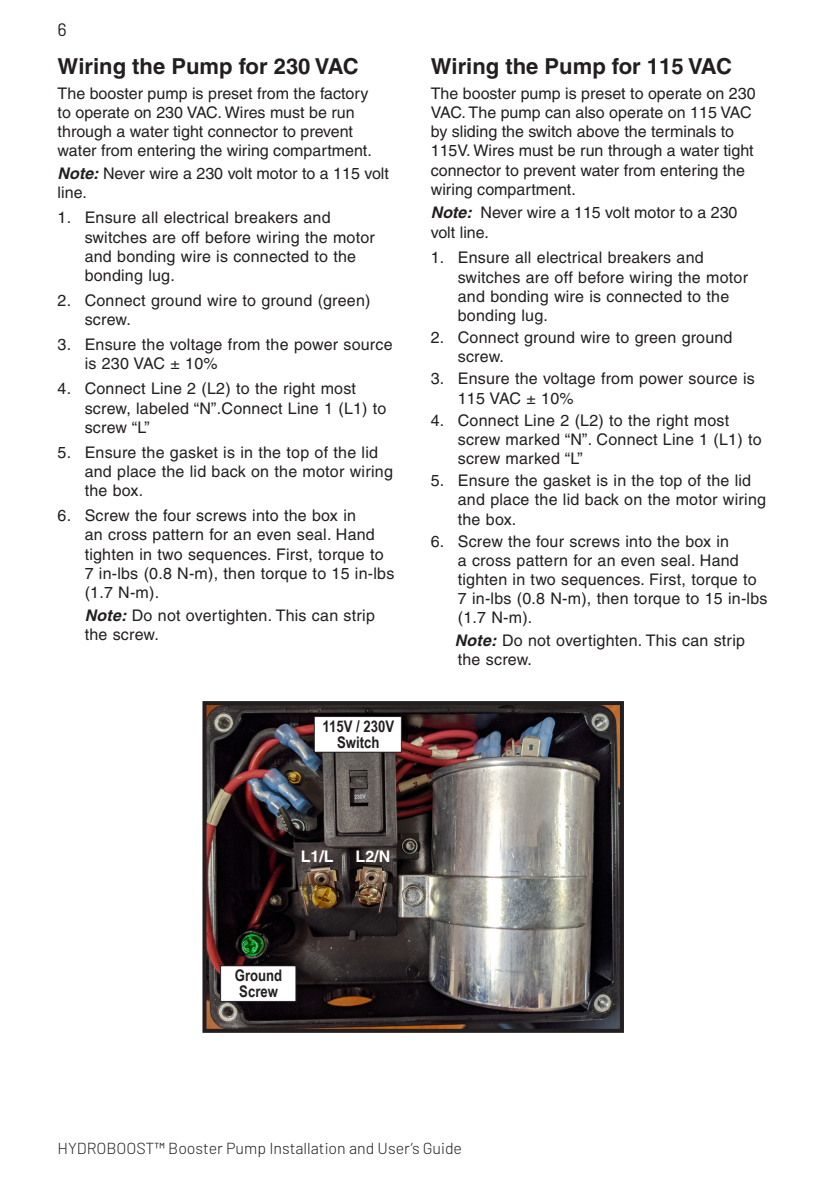
<style>
.page{position:relative;width:840px;height:1191px;background:#fff}
.page>*{position:absolute;margin:0;border:0;box-sizing:border-box;transform-origin:0 0}
.t1{font:700 22px "Helvetica";color:#231f20}
.t2{font:18px "Barlow";color:#231f20}
.NUMB3RS{font:16px/19.2px "Helvetica";letter-spacing:.015em;color:#231f20}
.t3{font:300 16px "Barlow";color:#231f20}
.t4{font:700 16px/16px "Arial Narrow";color:#231f20}
.t5{font:700 16px "Helvetica";color:#fff}
.s1{font-weight:700;font-style:italic}
.s2{font-weight:400}
</style>
<div class="page">
<img style="left:207px;top:706px;width:411px;height:321px">
<div style="left:202px;top:701px;width:421px;height:331px;border:4px solid #231f20"></div>
<div style="left:220px;top:965px;width:76px;height:36px;background:#fff"></div>
<div style="left:220px;top:965px;width:76px;height:37px;border:1px solid #231f20"></div>
<div style="left:314px;top:716px;width:87px;height:36px;background:#fff"></div>
<div style="left:313px;top:716px;width:88px;height:36px;border:1px solid #231f20"></div>
<p class="t2" style="left:58px;top:19px;width:11px">6</p>
<p class="t1" style="left:58px;top:53px;width:302px">Wiring the Pump for 230 VAC</p>
<p class="NUMB3RS" style="left:58px;top:84px;width:315px">The booster pump is preset from the factory to operate on 230 VAC. Wires must be run through a water tight connector to prevent water from entering the wiring compartment.</p>
<p class="NUMB3RS" style="left:58px;top:164px;width:332px"><span class="s1">Note:</span> Never wire a 230 volt motor to a 115 volt line.</p>
<p class="NUMB3RS" style="left:85px;top:208px;width:291px;text-indent:-27px">1. Ensure all electrical breakers and switches are off before wiring the motor and bonding wire is connected to the bonding lug.</p>
<p class="NUMB3RS" style="left:85px;top:291px;width:287px;text-indent:-27px">2. Connect ground wire to ground (green) screw.</p>
<p class="NUMB3RS" style="left:85px;top:335px;width:309px;text-indent:-27px">3. Ensure the voltage from the power source is 230 VAC ± 10%</p>
<p class="NUMB3RS" style="left:85px;top:379px;width:303px;text-indent:-27px">4. Connect Line 2 (L2) to the right most screw, labeled “N”.Connect Line 1 (L1) to screw “L”</p>
<p class="NUMB3RS" style="left:85px;top:442px;width:309px;text-indent:-27px">5. Ensure the gasket is in the top of the lid and place the lid back on the motor wiring the box.</p>
<p class="NUMB3RS" style="left:85px;top:506px;width:311px;text-indent:-27px">6. Screw the four screws into the box in<br>an cross pattern for an even seal. Hand tighten in two sequences. First, torque to 7 in-lbs (0.8 N-m), then torque to 15 in-lbs (1.7 N-m).</p>
<p class="NUMB3RS" style="left:85px;top:605px;width:291px"><span class="s1">Note:</span> Do not overtighten. This can strip the screw.</p>
<p class="t4" style="left:322px;top:718px;width:73px;text-align:center">115V / 230V<br>Switch</p>
<p class="t1" style="left:430px;top:53px;width:302px">Wiring the Pump for 115 VAC</p>
<p class="NUMB3RS" style="left:430px;top:84px;width:326px">The booster pump is preset to operate on 230<br>VAC. The pump can also operate on 115 VAC by sliding the switch above the terminals to 115V. Wires must be run through a water tight connector to prevent water from entering the wiring compartment.</p>
<p class="NUMB3RS" style="left:430px;top:203px;width:308px"><span class="s1">Note:</span> Never wire a 115 volt motor to a 230 volt line.</p>
<p class="NUMB3RS" style="left:457px;top:248px;width:291px;text-indent:-27px">1. Ensure all electrical breakers and switches are off before wiring the motor and bonding wire is connected to the bonding lug.</p>
<p class="NUMB3RS" style="left:457px;top:328px;width:276px;text-indent:-27px">2. Connect ground wire to green ground screw.</p>
<p class="NUMB3RS" style="left:457px;top:369px;width:298px;text-indent:-27px">3. Ensure the voltage from power source is<br>115 VAC ± 10%</p>
<p class="NUMB3RS" style="left:457px;top:410px;width:305px;text-indent:-27px">4. Connect Line 2 (L2) to the right most screw marked “N”. Connect Line 1 (L1) to screw marked “L”</p>
<p class="NUMB3RS" style="left:457px;top:471px;width:309px;text-indent:-27px">5. Ensure the gasket is in the top of the lid and place the lid back on the motor wiring the box.</p>
<p class="NUMB3RS" style="left:457px;top:531px;width:311px;text-indent:-27px">6. Screw the four screws into the box in<br>a cross pattern for an even seal. Hand tighten in two sequences. First, torque to 7 in-lbs (0.8 N-m), then torque to 15 in-lbs (1.7 N-m).</p>
<p class="NUMB3RS" style="left:454px;top:630px;width:291px"><span class="s1">Note:</span> Do not overtighten. This can strip the screw.</p>
<p class="t5" style="left:300px;top:846px;width:34px">L1/L</p>
<p class="t5" style="left:355px;top:846px;width:36px">L2/N</p>
<p class="t4" style="left:235px;top:966px;width:49px">Ground<br>Screw</p>
<p class="t3" style="left:58px;top:1138px;width:406px">HYDROBOOST<span class="s2">™</span> Booster Pump Installation and User’s Guide</p>
</div>
